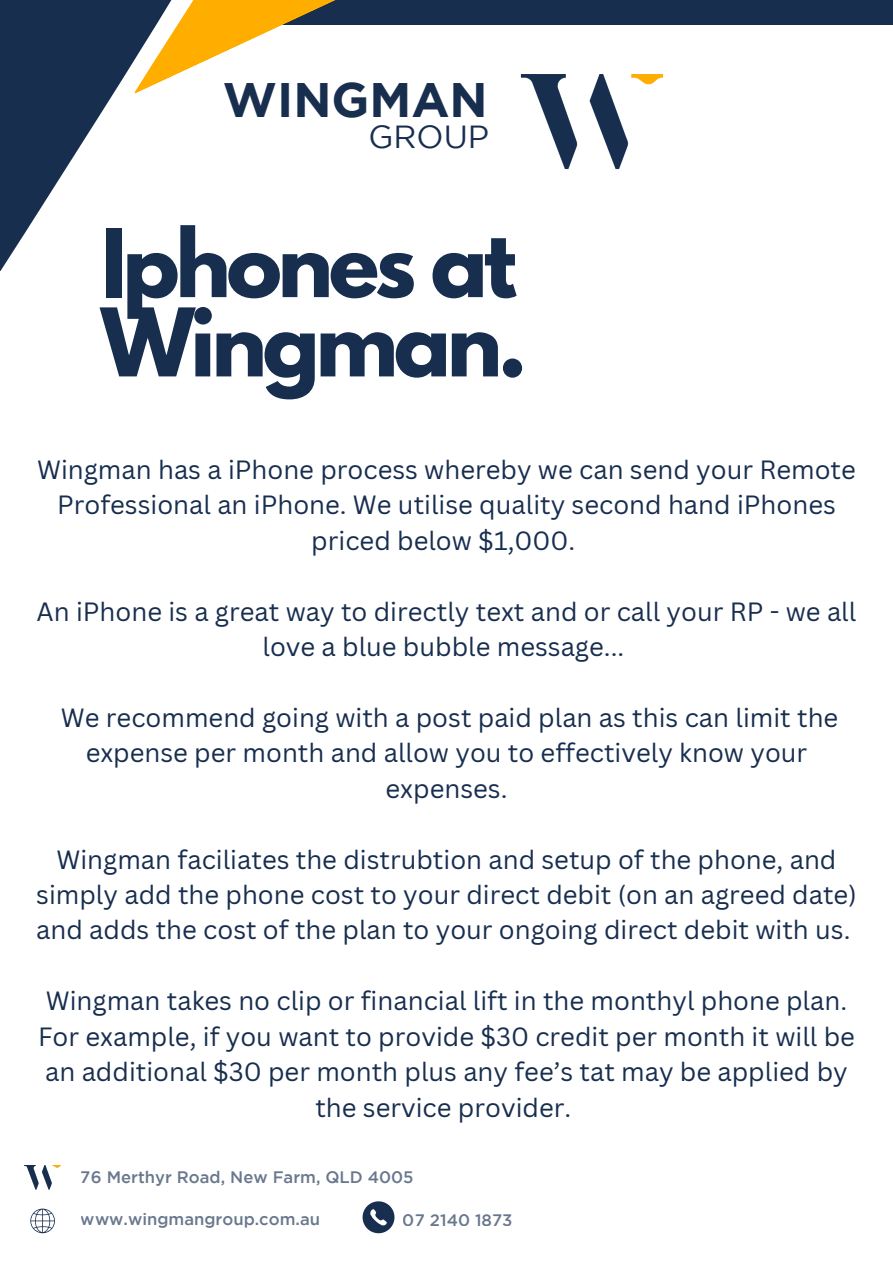
<style>
.page{position:relative;width:893px;height:1276px;background:#fff}
.page>*{position:absolute;margin:0;border:0;box-sizing:border-box;transform-origin:0 0}
.t1{font:700 83.7px/79.2px "League Spartan";letter-spacing:-.05em;color:#182e4f}
.t2{font:700 48.38px "Gotham";color:#182e4f}
.t3{font:31.95px "Gotham";color:#182e4f}
.t4{font:25.65px/35.3px "Canva Sans";color:#182e4f;text-align:center}
.t5{font:500 16.65px "Gotham";color:#182e4f}
</style>
<div class="page">
<div style="left:218px;top:0;width:674px;height:25px;background:#182e4f"></div>
<svg style="left:0;top:0;width:113px;height:271px;fill:#182e4f"></svg>
<svg style="left:72px;top:0;width:263px;height:94px"></svg>
<img style="left:520px;top:75px;width:144px;height:95px">
<img style="left:24px;top:1165px;width:37px;height:25px">
<svg style="left:30px;top:1208px;width:25px;height:25px"></svg>
<svg style="left:362px;top:1201px;width:32px;height:32px"></svg>
<p class="t2" style="left:223px;top:82px;width:266px">WINGMAN</p>
<p class="t3" style="left:368px;top:125px;width:122px">GROUP</p>
<p class="t1" style="left:101px;top:234px;width:428px">Iphones at<br>Wingman.</p>
<p class="t4" style="left:37px;top:451px;width:820px">Wingman has a iPhone process whereby we can send your Remote<br>Professional an iPhone. We utilise quality second hand iPhones priced below $1,000.</p>
<p class="t4" style="left:37px;top:593px;width:821px">An iPhone is a great way to directly text and or call your RP - we all love a blue bubble message...</p>
<p class="t4" style="left:61px;top:699px;width:779px">We recommend going with a post paid plan as this can limit the expense per month and allow you to effectively know your expenses.</p>
<p class="t4" style="left:36px;top:841px;width:822px">Wingman faciliates the distrubtion and setup of the phone, and simply add the phone cost to your direct debit (on an agreed date) and adds the cost of the plan to your ongoing direct debit with us.</p>
<p class="t4" style="left:38px;top:983px;width:818px">Wingman takes no clip or financial lift in the monthyl phone plan.<br>For example, if you want to provide $30 credit per month it will be an additional $30 per month plus any fee’s tat may be applied by the service provider.</p>
<p class="t5" style="left:81px;top:1170px;width:334px">76 Merthyr Road, New Farm, QLD 4005</p>
<p class="t5" style="left:81px;top:1213px;width:241px">www.wingmangroup.com.au</p>
<p class="t5" style="left:403px;top:1213px;width:111px">07 2140 1873</p>
</div>
